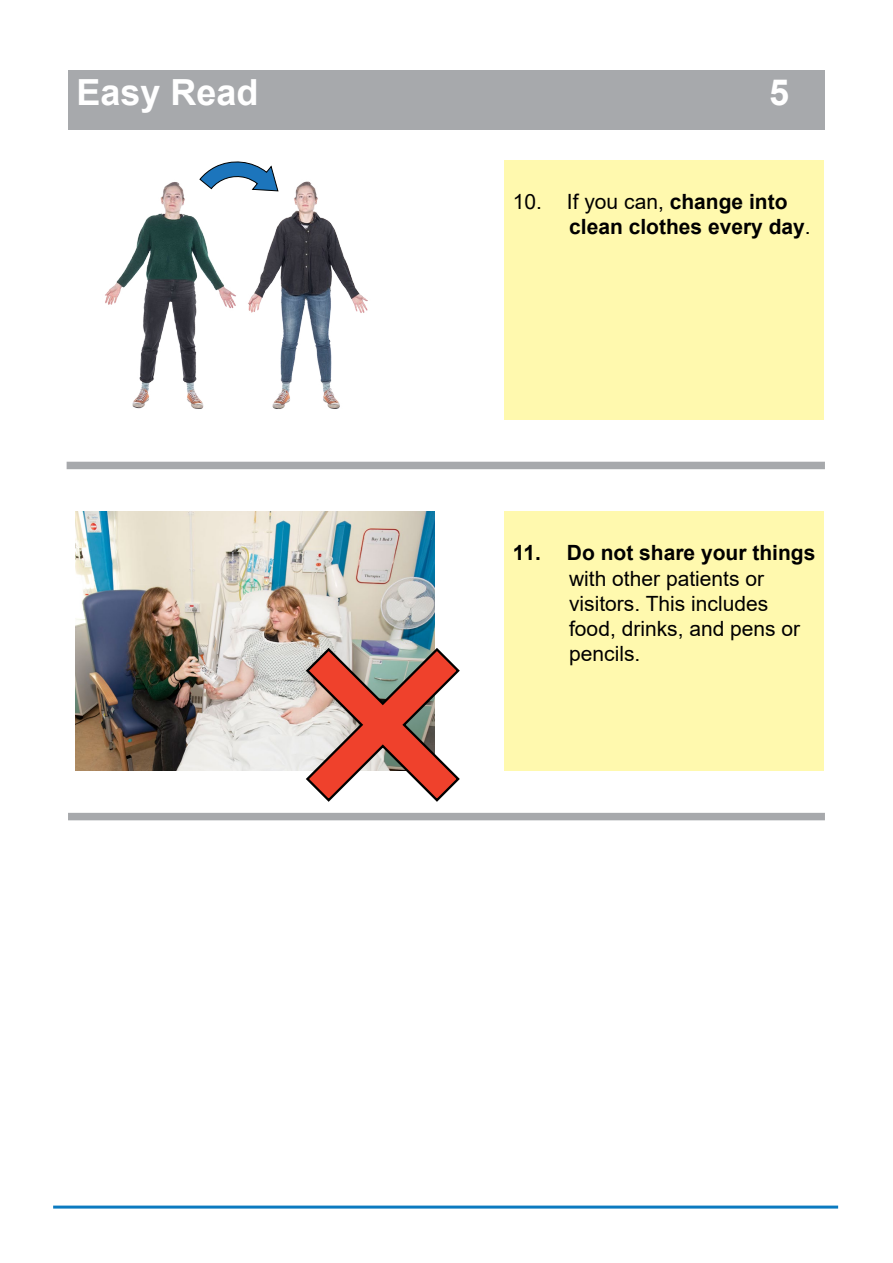
<style>
.page{position:relative;width:893px;height:1263px;background:#fff}
.page>*{position:absolute;margin:0;border:0;box-sizing:border-box;transform-origin:0 0}
.t1{font:700 36px "Arial";color:#fff}
.t2{font:21px/25.2px "Arial";color:#000}
.t3{font:700 21px/25.2px "Arial";color:#000}
.s1{font-weight:400}
.s2{font-weight:700}
</style>
<div class="page">
<div style="left:68px;top:813px;width:757px;height:7px;background:#a7a9ac"></div>
<hr style="left:53px;top:1205px;width:785px;height:3px;background:#0b7ac0">
<div style="left:68px;top:70px;width:757px;height:60px;background:#a7a9ac"></div>
<div style="left:504px;top:160px;width:320px;height:260px;background:#fff9ae"></div>
<div style="left:504px;top:511px;width:320px;height:259px;background:#fff9ae"></div>
<div style="left:67px;top:462px;width:758px;height:7px;background:#a7a9ac"></div>
<img style="left:105px;top:181px;width:263px;height:228px">
<svg style="left:199px;top:161px;width:80px;height:31px"></svg>
<img style="left:76px;top:512px;width:358px;height:258px">
<svg style="left:305px;top:646px;width:155px;height:156px"></svg>
<p class="t1" style="left:77px;top:67px;width:184px">Easy Read</p>
<p class="t1" style="left:769px;top:67px;width:22px">5</p>
<p class="t3" style="left:569px;top:189px;width:243px;text-indent:-56px"><span class="s1">10. If you can,</span> change into clean clothes every day<span class="s1">.</span></p>
<p class="t2" style="left:569px;top:540px;width:248px;text-indent:-56px"><span class="s2">11. Do not share your things </span>with other patients or visitors. This includes food, drinks, and pens or pencils.</p>
</div>
